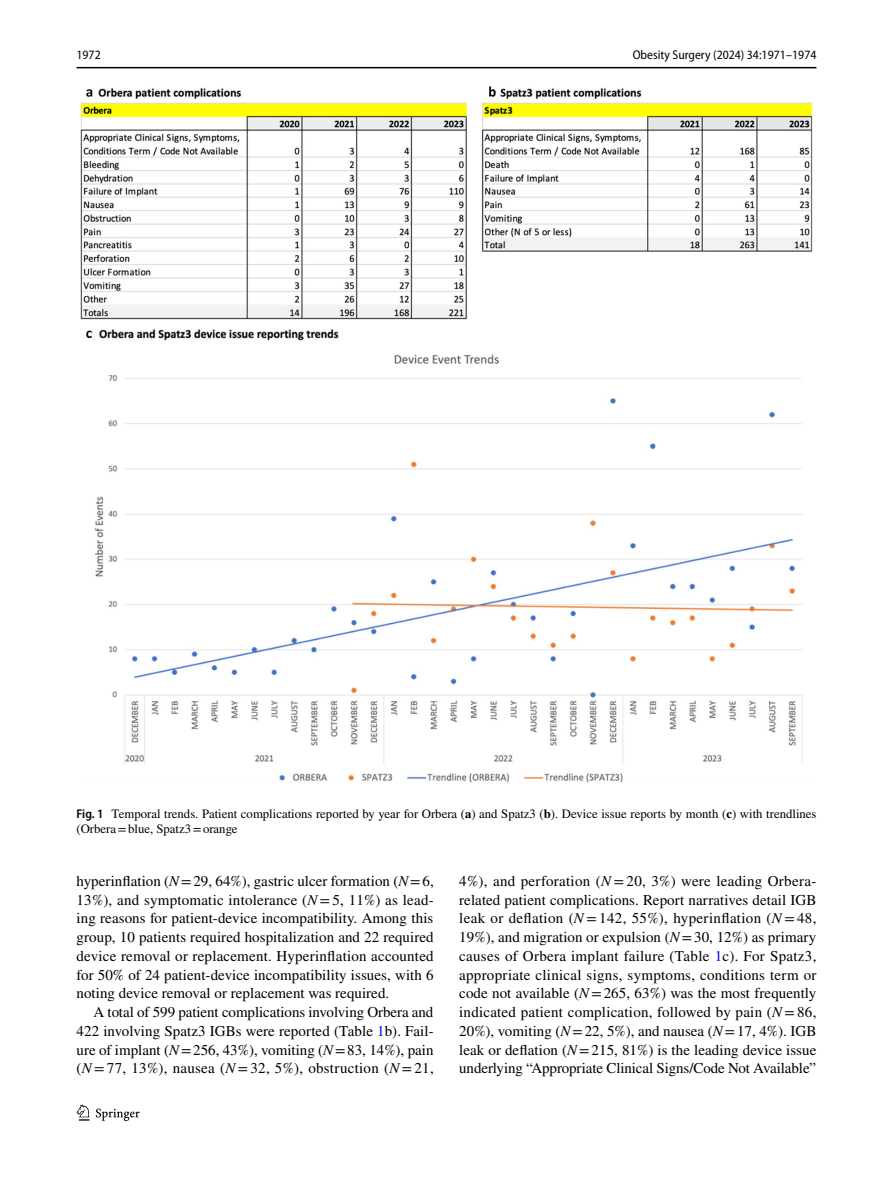
<style>
.page{position:relative;width:893px;height:1187px;background:#fff}
.page>*{position:absolute;margin:0;border:0;box-sizing:border-box;transform-origin:0 0}
.t1{font:15px/18.8px "STIX";color:#000;text-align:justify}
.t2{font:12.75px/15px "STIX";color:#000}
.t3{font:semi-condensed 12.75px "Myriad Pro";color:#000}
.s1{font-family:"Myriad Pro";font-weight:600;font-stretch:semi-condensed}
.s2{font-weight:700}
.s3{font-style:italic}
.s4{color:#00f}
</style>
<div class="page">
<hr style="left:77px;top:67px;width:739px;height:1px;background:#000">
<svg style="left:77px;top:1104px;width:12px;height:16px"></svg>
<svg style="left:96px;top:1108px;width:44px;height:12px"></svg>
<img style="left:81px;top:87px;width:731px;height:696px">
<p class="t3" style="left:77px;top:48px;width:26px">1972</p>
<p class="t3" style="left:633px;top:48px;width:185px">Obesity Surgery (2024) 34:1971–1974</p>
<p class="t2" style="left:77px;top:807px;width:741px"><span class="s1">Fig. 1</span> Temporal trends. Patient complications reported by year for Orbera (<span class="s2">a</span>) and Spatz3 (<span class="s2">b</span>). Device issue reports by month (<span class="s2">c</span>) with trendlines (Orbera=blue, Spatz3=orange</p>
<p class="t1" style="left:77px;top:872px;width:359px">hyperinflation (<span class="s3">N</span>=29, 64%), gastric ulcer formation (<span class="s3">N</span>=6, 13%), and symptomatic intolerance (<span class="s3">N</span>=5, 11%) as lead&shy;ing reasons for patient-device incompatibility. Among this group, 10 patients required hospitalization and 22 required device removal or replacement. Hyperinflation accounted for 50% of 24 patient-device incompatibility issues, with 6 noting device removal or replacement was required.</p>
<p class="t1" style="left:77px;top:1003px;width:359px;text-indent:17px">A total of 599 patient complications involving Orbera and 422 involving Spatz3 IGBs were reported (Table <span class="s4">1</span>b). Fail&shy;ure of implant (<span class="s3">N</span>=256, 43%), vomiting (<span class="s3">N</span>=83, 14%), pain (<span class="s3">N</span>=77, 13%), nausea (<span class="s3">N</span>=32, 5%), obstruction (<span class="s3">N</span>=21,</p>
<p class="t1" style="left:459px;top:872px;width:359px">4%), and perforation (<span class="s3">N</span> =20, 3%) were leading Orbera&shy;related patient complications. Report narratives detail IGB leak or deflation (<span class="s3">N</span>=142, 55%), hyperinflation (<span class="s3">N</span>=48, 19%), and migration or expulsion (<span class="s3">N</span>=30, 12%) as primary causes of Orbera implant failure (Table <span class="s4">1</span>c). For Spatz3, appropriate clinical signs, symptoms, conditions term or code not available (<span class="s3">N</span>=265, 63%) was the most frequently indicated patient complication, followed by pain (<span class="s3">N</span>=86, 20%), vomiting (<span class="s3">N</span>=22, 5%), and nausea (<span class="s3">N</span>=17, 4%). IGB leak or deflation (<span class="s3">N</span>=215, 81%) is the leading device issue underlying “Appropriate Clinical Signs/Code Not Available”</p>
</div>
